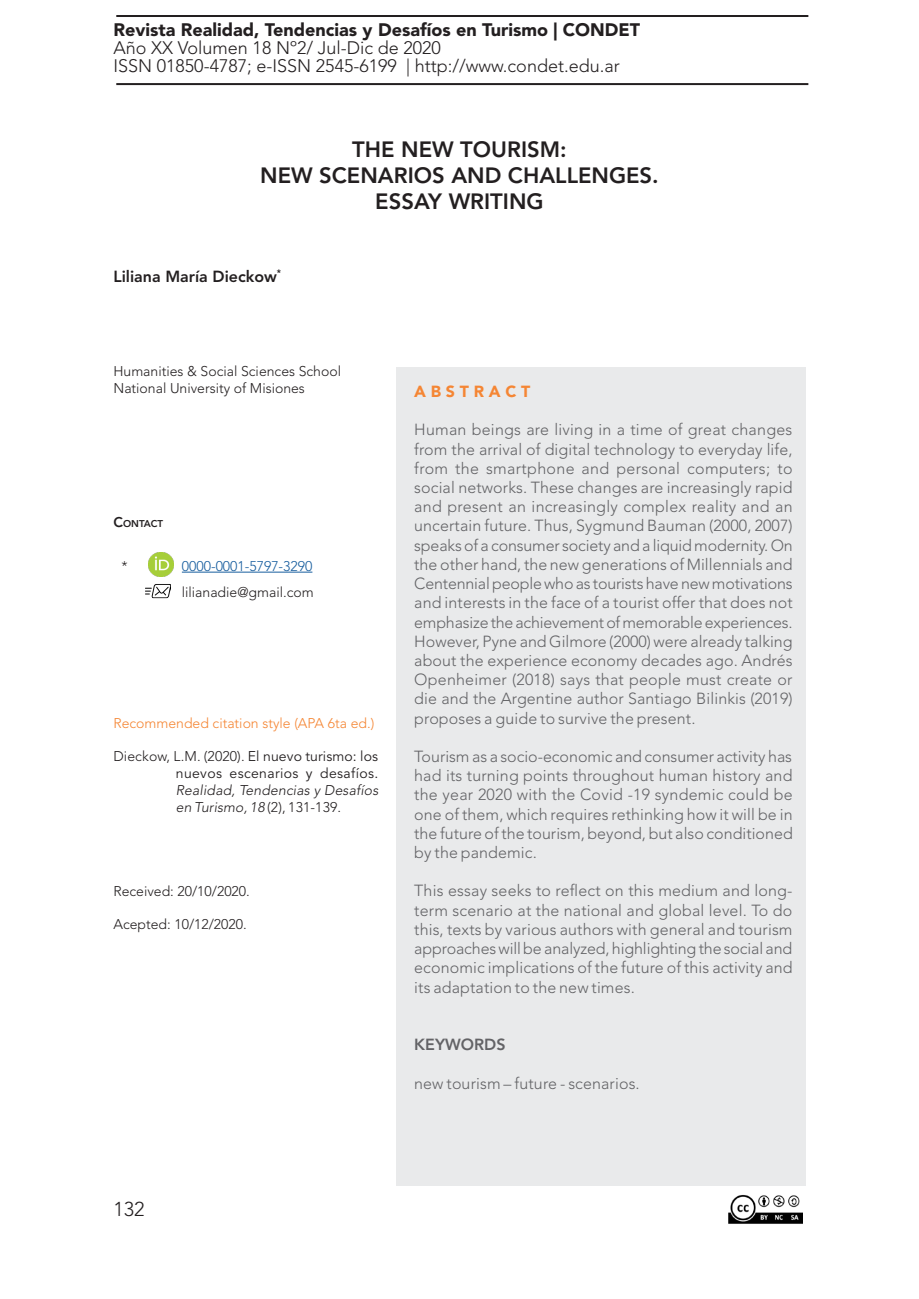
<style>
.page{position:relative;width:919px;height:1299px;background:#fff}
.page>*{position:absolute;margin:0;border:0;box-sizing:border-box;transform-origin:0 0}
.t1{font:800 22px "Avenir LT Std";color:#231f20}
.t2{font:300 20px "Avenir LT Std";color:#231f20}
.t3{font:300 18px "Avenir LT Std";color:#231f20}
.t4{font:900 18px "Avenir LT Std";color:#231f20}
.parrafo_resumen{font:300 16px/19.2px "Avenir LT Std";letter-spacing:.01em;color:#636366;text-align:justify}
.t5{font:800 16px "Avenir LT Std";color:#231f20}
.t6{font:900 16px "Avenir LT Std";color:#f58634}
.t7{font:800 16px "Avenir LT Std";color:#636366}
.t8{font:300 14px "Avenir LT Std";color:#231f20}
.t9{font:14px/16.8px "Avenir LT Std";letter-spacing:.025em;color:#231f20;text-align:justify}
.t10{font:300 14px "Avenir LT Std";color:#f58634}
.t11{font:300 14px "Avenir LT Std";color:#175d9e}
.t12{font:800 9.8px "Avenir LT Std";color:#231f20}
.s1{font-size:14px}
.s2{font-weight:300}
.s3{font-weight:300;font-style:italic}
</style>
<div class="page">
<hr style="left:116px;top:15px;width:692px;height:2px;background:#231f20">
<hr style="left:116px;top:83px;width:692px;height:2px;background:#231f20">
<img style="left:728px;top:1195px;width:74px;height:29px">
<div style="left:396px;top:367px;width:409px;height:818px;background:#e9eaeb"></div>
<img style="left:149px;top:552px;width:24px;height:24px">
<hr style="left:182px;top:571px;width:130px;height:1px;background:#175d9e">
<img style="left:145px;top:584px;width:25px;height:15px">
<p class="t4" style="left:113px;top:19px;width:528px">Revista Realidad, Tendencias y Desafíos en Turismo | CONDET</p>
<p class="t3" style="left:113px;top:37px;width:329px">Año XX Volumen 18 Nº2/ Jul-Dic de 2020</p>
<p class="t3" style="left:113px;top:55px;width:508px">ISSN 01850-4787; e-ISSN 2545-6199 | http://www.condet.edu.ar</p>
<p class="t1" style="left:352px;top:136px;width:216px">THE NEW TOURISM:</p>
<p class="t1" style="left:260px;top:162px;width:400px">NEW SCENARIOS AND CHALLENGES.</p>
<p class="t1" style="left:375px;top:189px;width:170px">ESSAY WRITING</p>
<p class="t5" style="left:113px;top:266px;width:169px">Liliana María Dieckow<sup>*</sup></p>
<p class="t8" style="left:113px;top:363px;width:229px">Humanities &amp; Social Sciences School</p>
<p class="t8" style="left:113px;top:380px;width:193px">National University of Misiones</p>
<p class="t12" style="left:113px;top:518px;width:51px"><span class="s1">C</span>ONTACT</p>
<p class="t8" style="left:121px;top:557px;width:8px">*</p>
<p class="t11" style="left:182px;top:557px;width:132px">0000-0001-5797-3290</p>
<p class="t8" style="left:182px;top:584px;width:133px">lilianadie@gmail.com</p>
<p class="t10" style="left:113px;top:714px;width:262px">Recommended citation style (APA 6ta ed.)</p>
<p class="t9" style="left:176px;top:748px;width:204px;text-indent:-62px"><span class="s2">Dieckow, L.M. (2020).</span> El nuevo turismo: los nuevos escenarios y desafíos.<br><span class="s3">Realidad, Tendencias y Desafíos en Turismo, 18</span> <span class="s2">(2), 131-139.</span></p>
<p class="t8" style="left:113px;top:882px;width:138px">Received: 20/10/2020.</p>
<p class="t8" style="left:113px;top:916px;width:135px">Acepted: 10/12/2020.</p>
<p class="t6" style="left:414px;top:382px;width:118px">A B S T R A C T</p>
<p class="parrafo_resumen" style="left:414px;top:420px;width:380px">Human beings are living in a time of great changes from the arrival of digital technology to everyday life, from the smartphone and personal computers; to social networks. These changes are increasingly rapid and present an increasingly complex reality and an uncertain future. Thus, Sygmund Bauman (2000, 2007) speaks of a consumer society and a liquid modernity. On the other hand, the new generations of Millennials and Centennial people who as tourists have new motivations and interests in the face of a tourist offer that does not emphasize the achievement of memorable experiences.<br>However, Pyne and Gilmore (2000) were already talking about the experience economy decades ago. Andrés Openheimer (2018) says that people must create or die and the Argentine author Santiago Bilinkis (2019) proposes a guide to survive the present.</p>
<p class="parrafo_resumen" style="left:414px;top:747px;width:380px">Tourism as a socio-economic and consumer activity has had its turning points throughout human history and the year 2020 with the Covid -19 syndemic could be one of them, which requires rethinking how it will be in the future of the tourism, beyond, but also conditioned by the pandemic.</p>
<p class="parrafo_resumen" style="left:414px;top:881px;width:380px">This essay seeks to reflect on this medium and long&shy;term scenario at the national and global level. To do this, texts by various authors with general and tourism approaches will be analyzed, highlighting the social and economic implications of the future of this activity and its adaptation to the new times.</p>
<p class="t7" style="left:414px;top:1035px;width:93px">KEYWORDS</p>
<p class="parrafo_resumen" style="left:414px;top:1073px;width:227px">new tourism – future - scenarios.</p>
<p class="t2" style="left:113px;top:1197px;width:33px">132</p>
</div>
